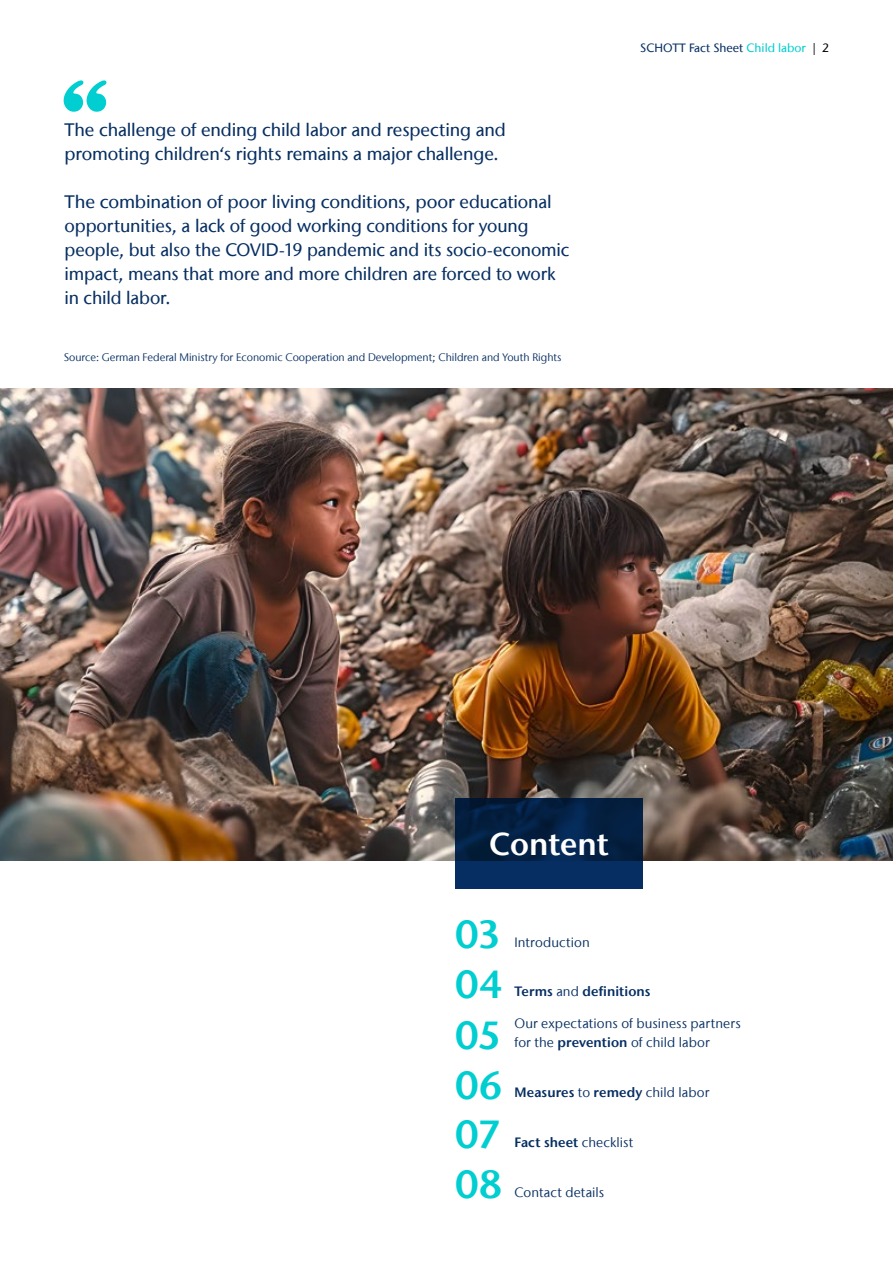
<style>
.page{position:relative;width:893px;height:1263px;background:#fff}
.page>*{position:absolute;margin:0;border:0;box-sizing:border-box;transform-origin:0 0}
.t1{font:600 39px "Stone Sans IIITC Com";letter-spacing:-.01em;color:#00ced0}
.t2{font:600 31.5px "Stone Sans IIITC Com";color:#fff}
.t3{font:500 18px/24px "Stone Sans IIITC Com";letter-spacing:-.005em;color:#062e62}
.t4{font:13.5px/19.2px "Stone Sans IIITC Com";letter-spacing:.01em;color:#062e62}
.t5{font:600 13.5px "Stone Sans IIITC Com";letter-spacing:.005em;color:#062e62}
.t6{font:500 12px "Stone Sans IIITC Com";color:#062e62}
.t7{font:10.8px "Stone Sans IIITC Com";letter-spacing:-.005em;color:#062e62}
.s1{color:#00ced0}
.s2{color:#000}
.s3{font-weight:400}
.s4{font-weight:600}
</style>
<div class="page">
<img style="left:0;top:388px;width:893px;height:473px">
<svg style="left:455px;top:798px;width:188px;height:91px;background:#04244c"></svg>
<svg style="left:64px;top:80px;width:42px;height:32px"></svg>
<p class="t3" style="left:64px;top:117px;width:443px">The challenge of ending child labor and respecting and promoting children‘s rights remains a major challenge.</p>
<p class="t3" style="left:64px;top:189px;width:507px">The combination of poor living conditions, poor educational opportunities, a lack of good working conditions for young people, but also the COVID-19 pandemic and its socio-economic impact, means that more and more children are forced to work in child labor.</p>
<p class="t7" style="left:64px;top:351px;width:499px">Source: German Federal Ministry for Economic Cooperation and Development; Children and Youth Rights</p>
<p class="t6" style="left:640px;top:40px;width:190px">SCHOTT Fact Sheet <span class="s1">Child labor</span> <span class="s2">| 2</span></p>
<h2 class="t2" style="left:489px;top:824px;width:121px">Content</h2>
<h1 class="t1" style="left:455px;top:910px;width:48px">03</h1>
<p class="t4" style="left:514px;top:932px;width:77px">Introduction</p>
<h1 class="t1" style="left:455px;top:959px;width:49px">04</h1>
<p class="t5" style="left:514px;top:983px;width:138px">Terms <span class="s3">and</span> definitions</p>
<h1 class="t1" style="left:455px;top:1010px;width:48px">05</h1>
<p class="t4" style="left:514px;top:1013px;width:228px">Our expectations of business partners for the <span class="s4">prevention</span> of child labor</p>
<h1 class="t1" style="left:455px;top:1060px;width:49px">06</h1>
<p class="t5" style="left:514px;top:1084px;width:196px">Measures <span class="s3">to</span> remedy <span class="s3">child labor</span></p>
<h1 class="t1" style="left:455px;top:1110px;width:47px">07</h1>
<h1 class="t1" style="left:455px;top:1159px;width:49px">08</h1>
<p class="t5" style="left:514px;top:1133px;width:120px">Fact sheet <span class="s3">checklist</span></p>
<p class="t4" style="left:514px;top:1182px;width:91px">Contact details</p>
</div>
